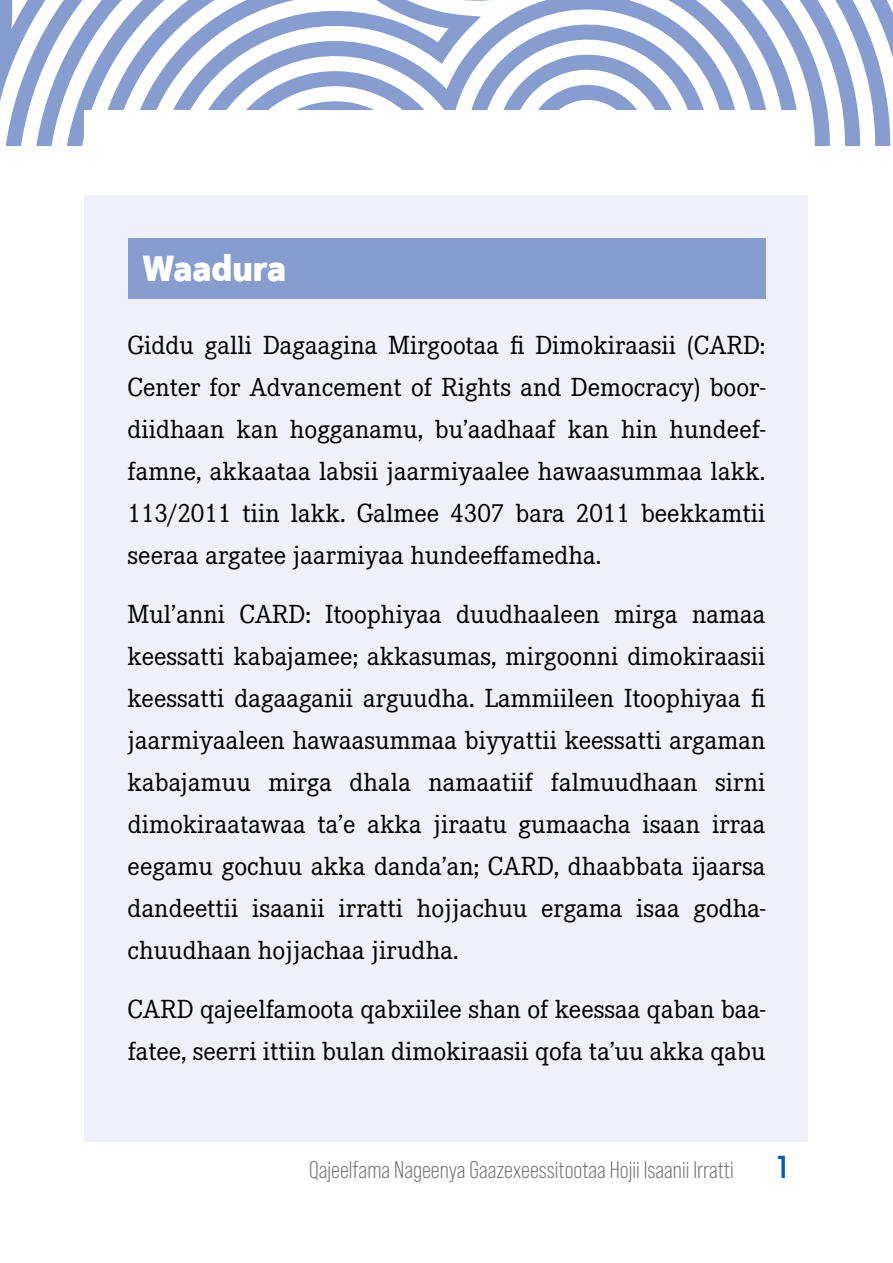
<style>
.page{position:relative;width:893px;height:1263px;background:#fff}
.page>*{position:absolute;margin:0;border:0;box-sizing:border-box;transform-origin:0 0}
.t1{font:800 36px "Nokia Pure Headline";color:#fff}
.t2{font:600 condensed 30px "ITC Avant Garde Std";color:#005fad}
.t3{font:27px/42px "Corporate E Pro";color:#000;text-align:justify}
.t4{font:24px "Bebas Neue Pro";color:#6d6e71}
</style>
<div class="page">
<svg style="left:0;top:0;width:28px;height:145px;fill:#879ccf"></svg>
<svg style="left:28px;top:0;width:865px;height:145px"></svg>
<svg style="left:62px;top:0;width:799px;height:145px"></svg>
<svg style="left:96px;top:0;width:731px;height:145px"></svg>
<svg style="left:130px;top:0;width:663px;height:110px"></svg>
<svg style="left:164px;top:0;width:595px;height:110px"></svg>
<svg style="left:198px;top:0;width:527px;height:110px"></svg>
<div style="left:85px;top:110px;width:723px;height:47px;background:#fff"></div>
<div style="left:85px;top:195px;width:723px;height:946px;background:#eff0f8"></div>
<div style="left:128px;top:239px;width:637px;height:60px;background:#879ccf"></div>
<h1 class="t1" style="left:143px;top:243px;width:145px">Waadura</h1>
<p class="t3" style="left:128px;top:323px;width:639px">Giddu galli Dagaagina Mirgootaa fi Dimokiraasii (CARD:<br>Center for Advancement of Rights and Democracy) boor&shy;diidhaan kan hogganamu, bu’aadhaaf kan hin hundeef&shy;famne, akkaataa labsii jaarmiyaalee hawaasummaa lakk.<br>113/2011 tiin lakk. Galmee 4307 bara 2011 beekkamtii seeraa argatee jaarmiyaa hundeeffamedha.</p>
<p class="t3" style="left:128px;top:592px;width:639px">Mul’anni CARD: Itoophiyaa duudhaaleen mirga namaa keessatti kabajamee; akkasumas, mirgoonni dimokiraasii keessatti dagaaganii arguudha. Lammiileen Itoophiyaa fi jaarmiyaaleen hawaasummaa biyyattii keessatti argaman kabajamuu mirga dhala namaatiif falmuudhaan sirni dimokiraatawaa ta’e akka jiraatu gumaacha isaan irraa eegamu gochuu akka danda’an; CARD, dhaabbata ijaarsa dandeettii isaanii irratti hojjachuu ergama isaa godha&shy;chuudhaan hojjachaa jirudha.</p>
<p class="t3" style="left:128px;top:987px;width:639px">CARD qajeelfamoota qabxiilee shan of keessaa qaban baa&shy;fatee, seerri ittiin bulan dimokiraasii qofa ta’uu akka qabu</p>
<p class="t4" style="left:309px;top:1157px;width:426px">Qajeelfama Nageenya Gaazexeessitootaa Hojii Isaanii Irratti</p>
<p class="t2" style="left:775px;top:1149px;width:18px">1</p>
</div>
